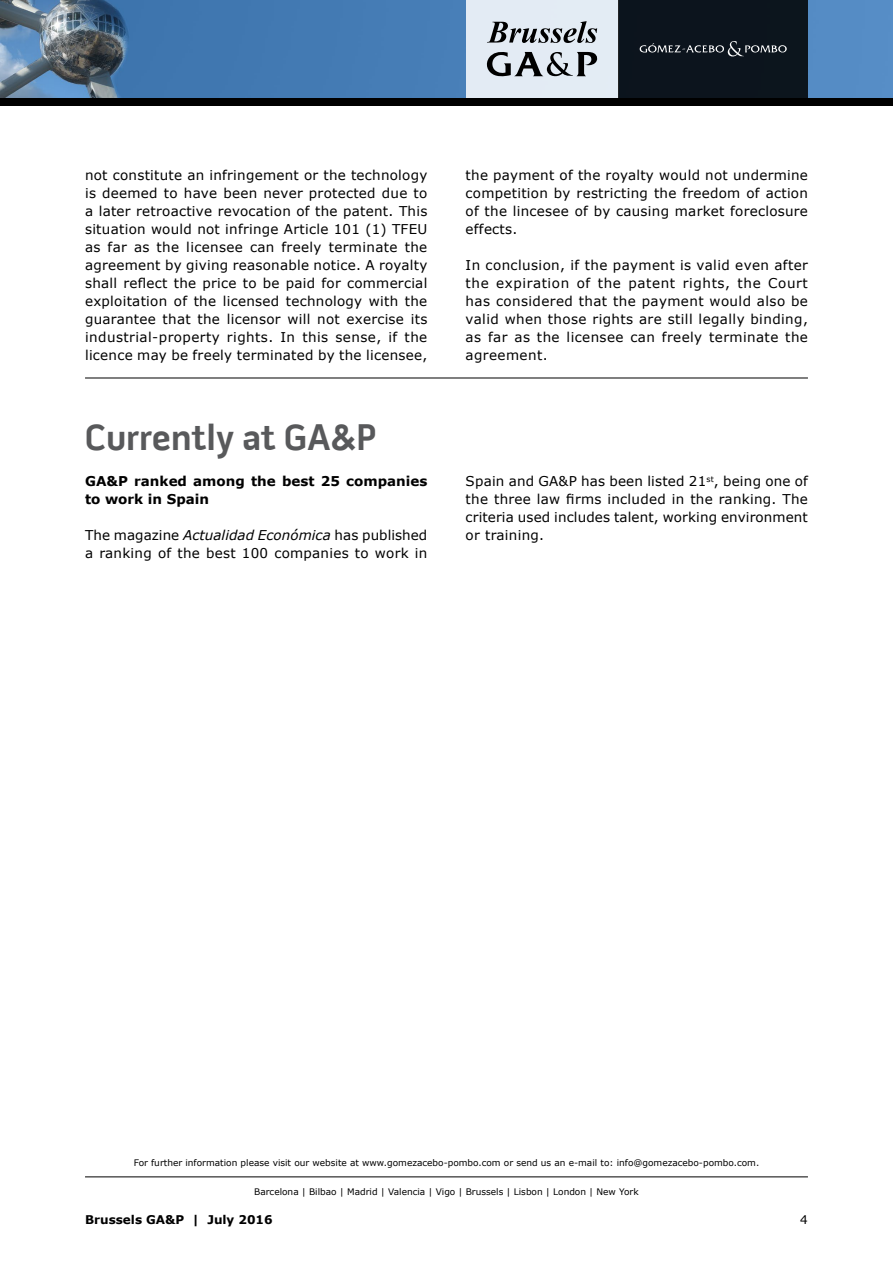
<style>
.page{position:relative;width:893px;height:1263px;background:#fff}
.page>*{position:absolute;margin:0;border:0;box-sizing:border-box;transform-origin:0 0}
.t1{font:700 37.5px "Pill Gothic 600 mg";color:#58595b}
.t2{font:13.5px/18px "Verdana";letter-spacing:.02em;color:#000;text-align:justify}
.t3{font:700 13.5px/18px "Verdana";color:#000}
.t4{font:700 12px "Verdana";color:#000}
.t5{font:12px "Verdana";color:#000}
.t6{font:9px "Verdana";color:#000}
.s1{font-style:italic}
</style>
<div class="page">
<div style="left:0;top:85px;width:893px;height:21px;background:#000"></div>
<img style="left:0;top:0;width:893px;height:97px">
<div style="left:466px;top:0;width:152px;height:97px;background:#e3ebf4"></div>
<div style="left:618px;top:0;width:190px;height:97px;background:#0c141d"></div>
<svg style="left:640px;top:41px;width:147px;height:15px"></svg>
<svg style="left:487px;top:21px;width:110px;height:22px"></svg>
<svg style="left:486px;top:51px;width:112px;height:26px"></svg>
<hr style="left:85px;top:1176px;width:723px;height:1px;background:#000">
<hr style="left:85px;top:378px;width:723px;height:1px;background:#000">
<p class="t2" style="left:85px;top:166px;width:344px">not constitute an infringement or the technology is deemed to have been never protected due to a later retroactive revocation of the patent. This situation would not infringe Article 101 (1) TFEU as far as the licensee can freely terminate the agreement by giving reasonable notice. A royalty shall reflect the price to be paid for commercial exploitation of the licensed technology with the guarantee that the licensor will not exercise its industrial-property rights. In this sense, if the licence may be freely terminated by the licensee,</p>
<p class="t2" style="left:466px;top:166px;width:344px">the payment of the royalty would not undermine competition by restricting the freedom of action of the lincesee of by causing market foreclosure effects.</p>
<p class="t2" style="left:466px;top:256px;width:344px">In conclusion, if the payment is valid even after the expiration of the patent rights, the Court has considered that the payment would also be valid when those rights are still legally binding, as far as the licensee can freely terminate the agreement.</p>
<h1 class="t1" style="left:85px;top:414px;width:293px">Currently at GA&amp;P</h1>
<p class="t3" style="left:85px;top:472px;width:344px">GA&amp;P ranked among the best 25 companies to work in Spain</p>
<p class="t2" style="left:85px;top:526px;width:344px">The magazine <span class="s1">Actualidad Económica</span> has published a ranking of the best 100 companies to work in</p>
<p class="t2" style="left:466px;top:472px;width:344px">Spain and GA&amp;P has been listed 21<sup>st</sup>, being one of the three law firms included in the ranking. The criteria used includes talent, working environment or training.</p>
<p class="t6" style="left:134px;top:1156px;width:627px">For further information please visit our website at www.gomezacebo-pombo.com or send us an e-mail to: info@gomezacebo-pombo.com.</p>
<p class="t6" style="left:254px;top:1185px;width:386px">Barcelona | Bilbao | Madrid | Valencia | Vigo | Brussels | Lisbon | London | New York</p>
<p class="t4" style="left:85px;top:1211px;width:189px">Brussels GA&amp;P | July 2016</p>
<p class="t5" style="left:800px;top:1211px;width:9px">4</p>
</div>
